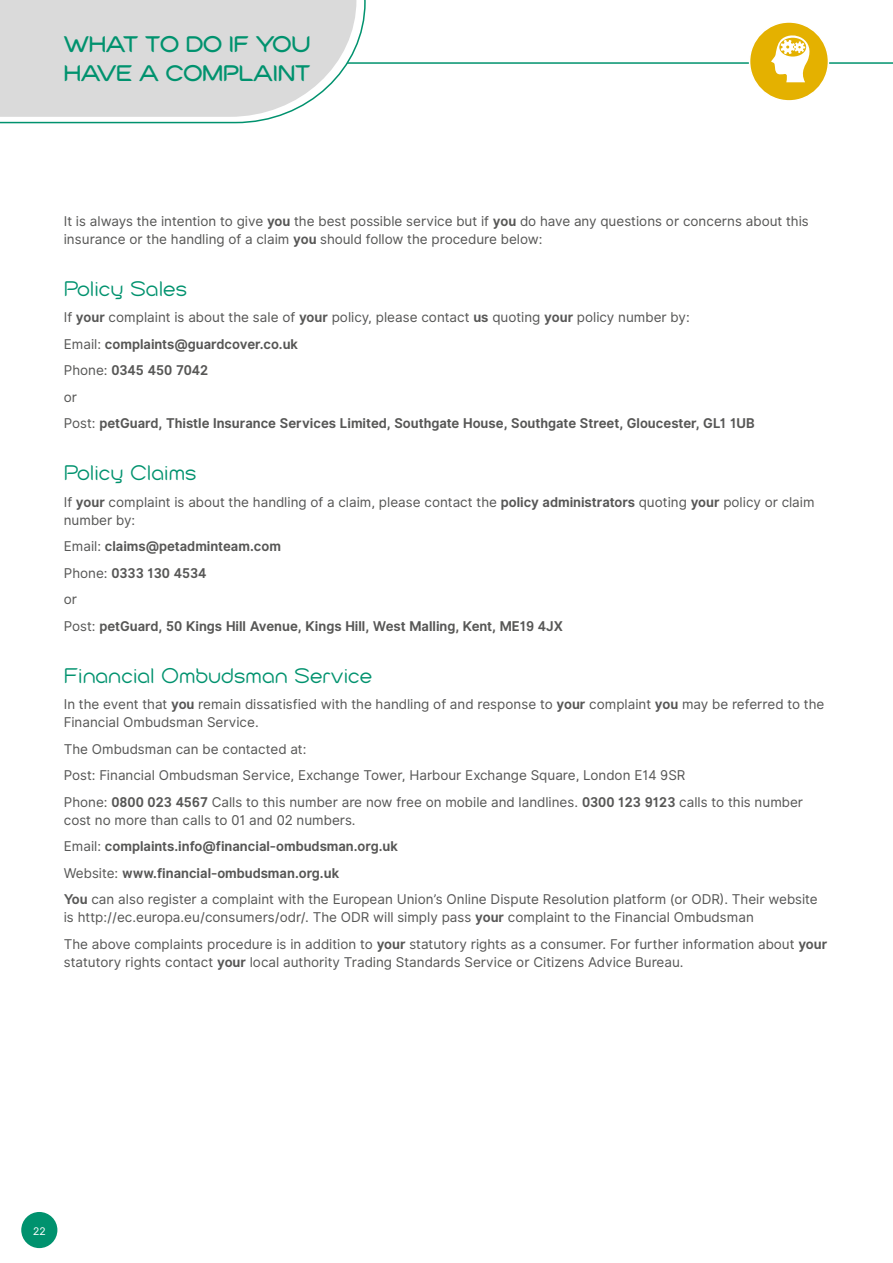
<style>
.page{position:relative;width:893px;height:1263px;background:#fff}
.page>*{position:absolute;margin:0;border:0;box-sizing:border-box;transform-origin:0 0}
.t1{font:700 24px/28.8px "Cabourg";letter-spacing:-.01em;color:#00926e}
.t2{font:22.5px "Cabourg";color:#00926e}
.t3{font:13.5px/26.5px "Inter UI";color:#575756}
.t4{font:700 13.5px/26.5px "Inter UI";color:#575756}
.t5{font:10.5px "Inter UI";color:#fff}
.s1{font-weight:700}
.s2{font-weight:400}
</style>
<div class="page">
<div style="left:21px;top:1212px;width:36px;height:36px;background:#00926e;border-radius:50%"></div>
<svg style="left:0;top:0;width:366px;height:124px;background:#dbdddd"></svg>
<hr style="left:347px;top:62px;width:546px;height:2px;background:#00926e">
<div style="left:750px;top:22px;width:78px;height:79px;background:#e4b100;border-radius:50%"></div>
<div style="left:749px;top:21px;width:80px;height:81px;border:2px solid #fff;border-radius:50%"></div>
<svg style="left:771px;top:30px;width:45px;height:52px"></svg>
<h1 class="t1" style="left:64px;top:30px;width:248px">WHAT TO DO IF YOU<br>HAVE A COMPLAINT</h1>
<p class="t3" style="left:64px;top:212px;width:747px;line-height:18px">It is always the intention to give <span class="s1">you</span> the best possible service but if <span class="s1">you</span> do have any questions or concerns about this insurance or the handling of a claim <span class="s1">you</span> should follow the procedure below:</p>
<h2 class="t2" style="left:64px;top:277px;width:125px">Policy Sales</h2>
<p class="t4" style="left:64px;top:304px;width:692px"><span class="s2">If</span> your <span class="s2">complaint is about the sale of</span> your <span class="s2">policy, please contact</span> us <span class="s2">quoting</span> your <span class="s2">policy number by:<br>Email:</span> complaints@guardcover.co.uk<br><span class="s2">Phone:</span> 0345 450 7042<br><span class="s2">or<br>Post:</span> petGuard, Thistle Insurance Services Limited, Southgate House, Southgate Street, Gloucester, GL1 1UB</p>
<h2 class="t2" style="left:64px;top:462px;width:134px">Policy Claims</h2>
<p class="t3" style="left:64px;top:493px;width:752px;line-height:18px">If <span class="s1">your</span> complaint is about the handling of a claim, please contact the <span class="s1">policy administrators</span> quoting <span class="s1">your</span> policy or claim number by:</p>
<p class="t4" style="left:64px;top:533px;width:501px"><span class="s2">Email:</span> claims@petadminteam.com<br><span class="s2">Phone:</span> 0333 130 4534<br><span class="s2">or<br>Post:</span> petGuard, 50 Kings Hill Avenue, Kings Hill, West Malling, Kent, ME19 4JX</p>
<h2 class="t2" style="left:64px;top:664px;width:310px">Financial Ombudsman Service</h2>
<p class="t3" style="left:64px;top:696px;width:762px;line-height:18px">In the event that <span class="s1">you</span> remain dissatisfied with the handling of and response to <span class="s1">your</span> complaint <span class="s1">you</span> may be referred to the<br>Financial Ombudsman Service.</p>
<p class="t3" style="left:64px;top:736px;width:741px">The Ombudsman can be contacted at:<br>Post: Financial Ombudsman Service, Exchange Tower, Harbour Exchange Square, London E14 9SR<br>Phone: <span class="s1">0800 023 4567</span> Calls to this number are now free on mobile and landlines. <span class="s1">0300 123 9123</span> calls to this number</p>
<p class="t3" style="left:64px;top:807px;width:755px">cost no more than calls to 01 and 02 numbers.<br>Email: <span class="s1">complaints.info@financial-ombudsman.org.uk<br></span>Website: <span class="s1">www.financial-ombudsman.org.uk<br>You</span> can also register a complaint with the European Union’s Online Dispute Resolution platform (or ODR). Their website</p>
<p class="t3" style="left:64px;top:904px;width:765px">is http://ec.europa.eu/consumers/odr/. The ODR will simply pass <span class="s1">your</span> complaint to the Financial Ombudsman<br>The above complaints procedure is in addition to <span class="s1">your</span> statutory rights as a consumer. For further information about <span class="s1">your</span></p>
<p class="t3" style="left:64px;top:949px;width:621px">statutory rights contact <span class="s1">your</span> local authority Trading Standards Service or Citizens Advice Bureau.</p>
<p class="t5" style="left:33px;top:1224px;width:14px">22</p>
</div>
